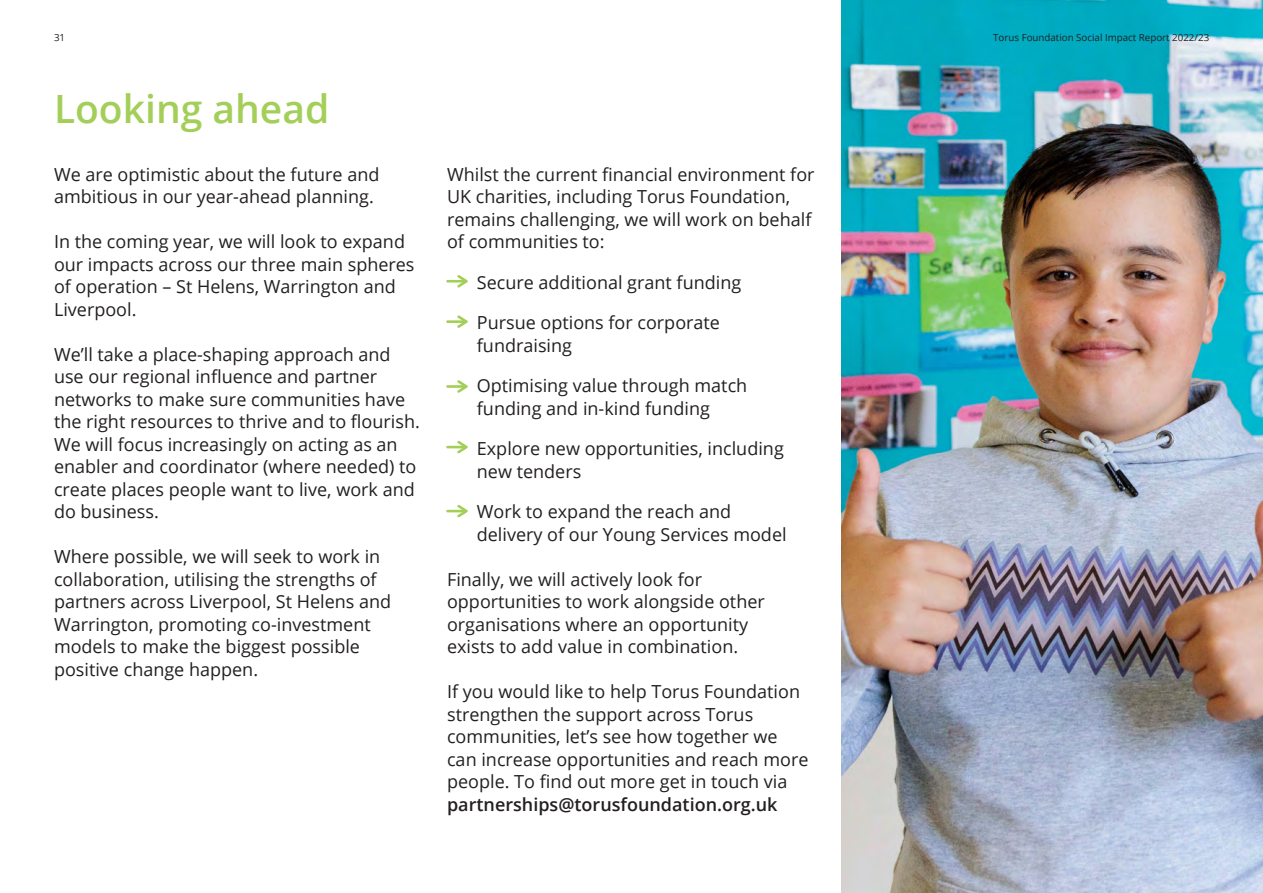
<style>
.page{position:relative;width:1263px;height:893px;background:#fff}
.page>*{position:absolute;margin:0;border:0;box-sizing:border-box;transform-origin:0 0}
.t1{font:600 39px "Open Sans";color:#a3cf59}
.t2{font:18px/22.5px "Open Sans";color:#231f20}
.t3{font:600 18px "Open Sans";color:#231f20}
.t4{font:9.75px "Open Sans";color:#231f20}
</style>
<div class="page">
<img style="left:841px;top:0;width:422px;height:893px">
<svg style="left:457px;top:275px;width:11px;height:13px"></svg>
<div style="left:446px;top:280px;width:21px;height:3px;border:2px solid #a3cf59"></div>
<svg style="left:457px;top:315px;width:11px;height:13px"></svg>
<div style="left:446px;top:320px;width:21px;height:3px;border:2px solid #a3cf59"></div>
<svg style="left:457px;top:380px;width:11px;height:13px"></svg>
<div style="left:446px;top:385px;width:21px;height:3px;border:2px solid #a3cf59"></div>
<svg style="left:447px;top:440px;width:21px;height:14px"></svg>
<div style="left:446px;top:446px;width:21px;height:2px;border:2px solid #a3cf59"></div>
<svg style="left:447px;top:504px;width:21px;height:14px"></svg>
<div style="left:446px;top:510px;width:21px;height:2px;border:2px solid #a3cf59"></div>
<p class="t4" style="left:54px;top:31px;width:13px">31</p>
<p class="t4" style="left:993px;top:31px;width:217px">Torus Foundation Social Impact Report 2022/23</p>
<h1 class="t1" style="left:54px;top:82px;width:277px">Looking ahead</h1>
<p class="t2" style="left:54px;top:162px;width:327px">We are optimistic about the future and ambitious in our year-ahead planning.</p>
<p class="t2" style="left:54px;top:230px;width:362px">In the coming year, we will look to expand our impacts across our three main spheres of operation – St Helens, Warrington and Liverpool.</p>
<p class="t2" style="left:54px;top:342px;width:367px">We’ll take a place-shaping approach and use our regional influence and partner networks to make sure communities have the right resources to thrive and to flourish.<br>We will focus increasingly on acting as an enabler and coordinator (where needed) to create places people want to live, work and do business.</p>
<p class="t2" style="left:54px;top:545px;width:339px">Where possible, we will seek to work in collaboration, utilising the strengths of partners across Liverpool, St Helens and Warrington, promoting co-investment models to make the biggest possible positive change happen.</p>
<p class="t2" style="left:447px;top:162px;width:369px">Whilst the current financial environment for UK charities, including Torus Foundation, remains challenging, we will work on behalf of communities to:</p>
<p class="t2" style="left:477px;top:270px;width:266px">Secure additional grant funding</p>
<p class="t2" style="left:477px;top:311px;width:245px">Pursue options for corporate fundraising</p>
<p class="t2" style="left:477px;top:374px;width:272px">Optimising value through match funding and in-kind funding</p>
<p class="t2" style="left:477px;top:437px;width:308px">Explore new opportunities, including new tenders</p>
<p class="t2" style="left:477px;top:500px;width:311px">Work to expand the reach and delivery of our Young Services model</p>
<p class="t2" style="left:447px;top:567px;width:319px">Finally, we will actively look for opportunities to work alongside other organisations where an opportunity exists to add value in combination.</p>
<p class="t2" style="left:447px;top:680px;width:363px">If you would like to help Torus Foundation strengthen the support across Torus communities, let’s see how together we can increase opportunities and reach more people. To find out more get in touch via</p>
<p class="t3" style="left:447px;top:792px;width:332px">partnerships@torusfoundation.org.uk</p>
</div>
